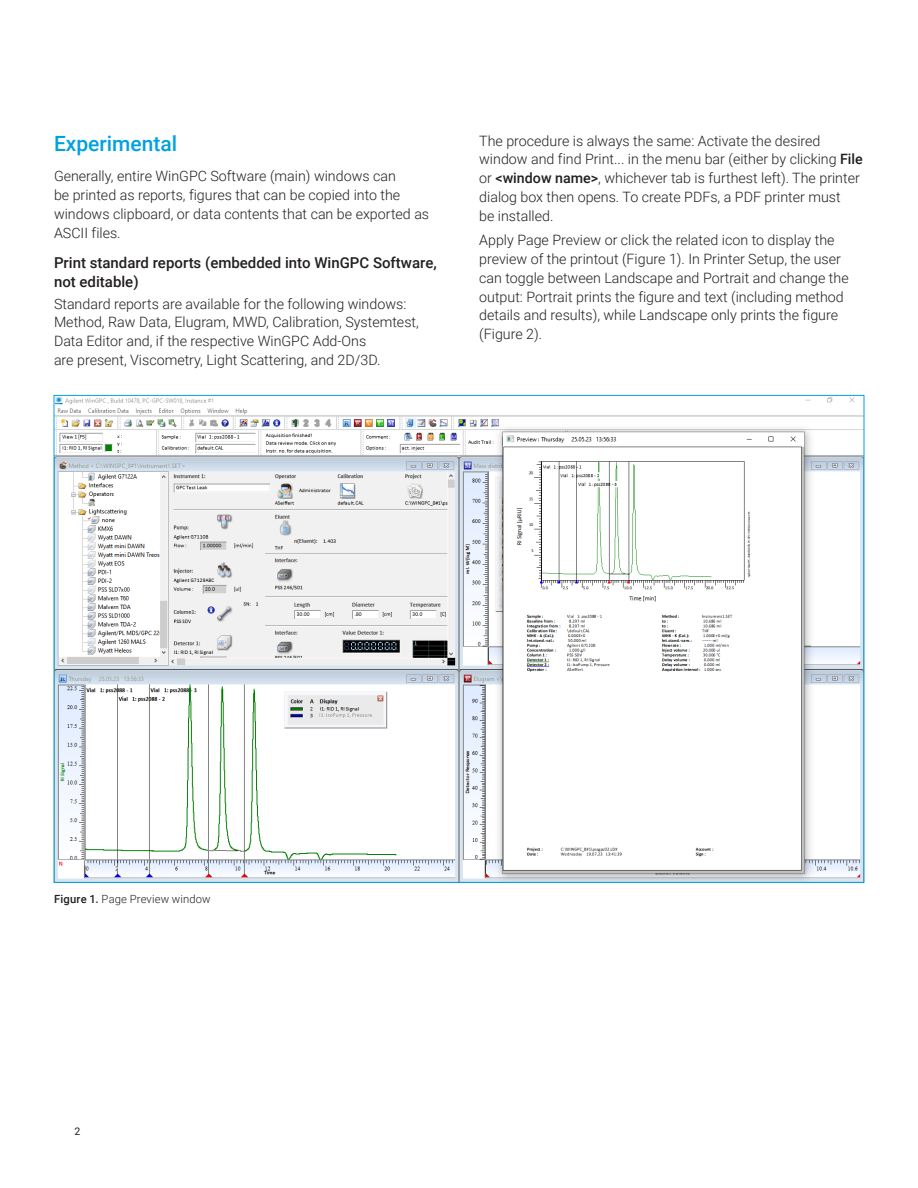
<style>
.page{position:relative;width:918px;height:1188px;background:#fff}
.page>*{position:absolute;margin:0;border:0;box-sizing:border-box;transform-origin:0 0}
.Header_1{font:500 21px "Roboto";color:#00a1e3}
.Header_2{font:500 15px/18.8px "Roboto";color:#231f20}
.Text{font:300 14.25px/18.8px "Roboto";color:#231f20}
.t1{font:300 11.25px "Roboto";letter-spacing:.01em;color:#231f20}
.t2{font:10.5px "Roboto";color:#231f20}
.s1{font-weight:500}
</style>
<div class="page">
<img style="left:56px;top:397px;width:806px;height:484px">
<p class="Header_1" style="left:54px;top:129px;width:125px">Experimental</p>
<p class="Text" style="left:54px;top:166px;width:377px">Generally, entire WinGPC Software (main) windows can<br>be printed as reports, figures that can be copied into the windows clipboard, or data contents that can be exported as ASCII files.</p>
<p class="Header_2" style="left:54px;top:253px;width:384px">Print standard reports (embedded into WinGPC Software, not editable)</p>
<p class="Text" style="left:54px;top:294px;width:366px">Standard reports are available for the following windows:<br>Method, Raw Data, Elugram, MWD, Calibration, Systemtest, Data Editor and, if the respective WinGPC Add-Ons<br>are present, Viscometry, Light Scattering, and 2D/3D.</p>
<p class="Text" style="left:479px;top:131px;width:385px">The procedure is always the same: Activate the desired window and find Print... in the menu bar (either by clicking <span class="s1">File </span>or <span class="s1">&lt;window name&gt;</span>, whichever tab is furthest left). The printer dialog box then opens. To create PDFs, a PDF printer must<br>be installed.</p>
<p class="Text" style="left:479px;top:230px;width:371px">Apply Page Preview or click the related icon to display the preview of the printout (Figure 1). In Printer Setup, the user can toggle between Landscape and Portrait and change the output: Portrait prints the figure and text (including method details and results), while Landscape only prints the figure (Figure 2).</p>
<p class="t1" style="left:54px;top:891px;width:158px"><span class="s1">Figure 1.</span> Page Preview window</p>
<p class="t2" style="left:75px;top:1124px;width:7px">2</p>
</div>
